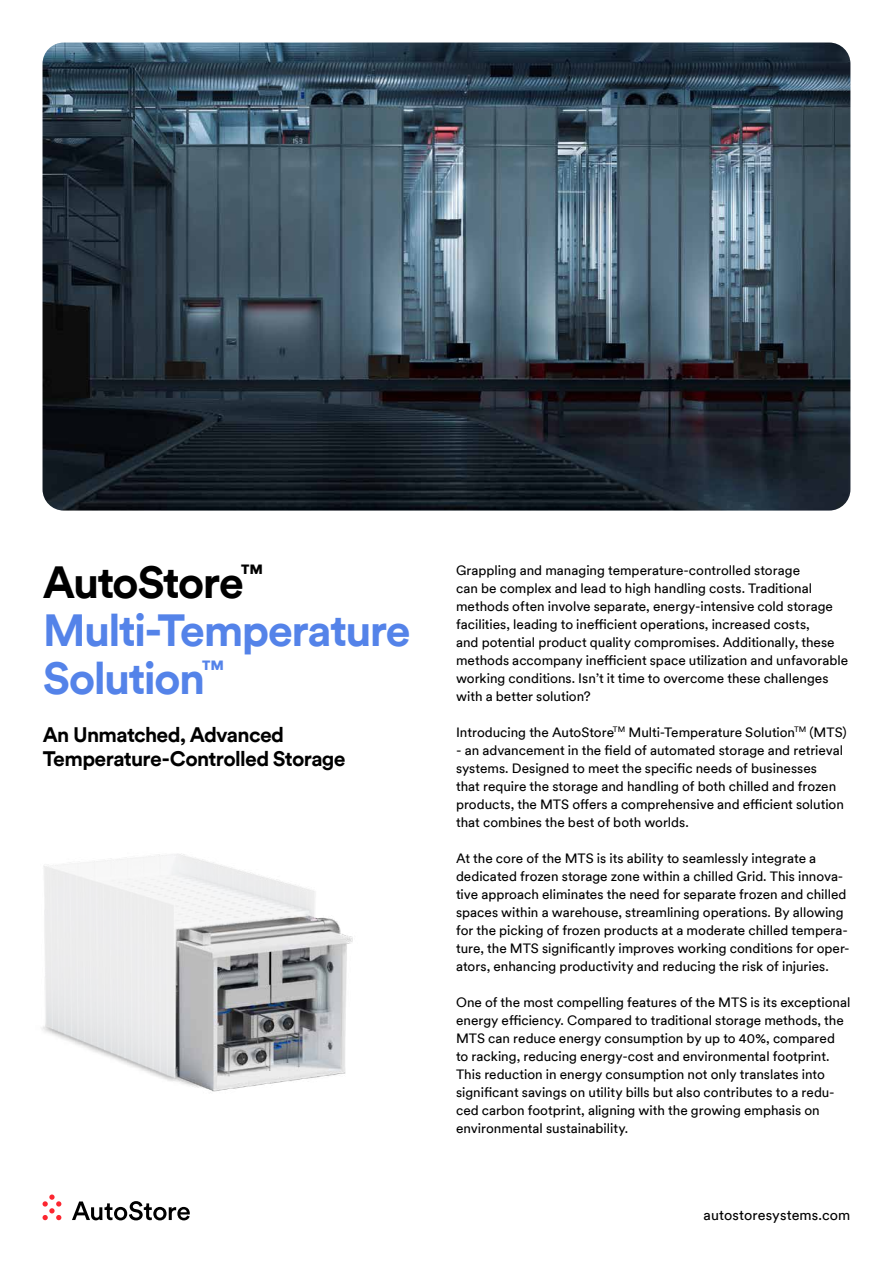
<style>
.page{position:relative;width:893px;height:1263px;background:#fff}
.page>*{position:absolute;margin:0;border:0;box-sizing:border-box;transform-origin:0 0}
.t1{font:700 45px/48px "Circular Auto Store TT";letter-spacing:-.04em;color:#5483e9}
.t2{font:700 21px/24px "Circular Auto Store TT";letter-spacing:-.03em;color:#000}
.t3{font:14.25px "Circular Auto Store TT";letter-spacing:.005em;color:#000}
.t4{font:13.5px/18px "Circular Auto Store TT";color:#000}
.s1{color:#000}
</style>
<div class="page">
<svg style="left:72px;top:1201px;width:118px;height:19px"></svg>
<svg style="left:43px;top:1194px;width:18px;height:26px"></svg>
<img style="left:42px;top:854px;width:311px;height:238px">
<img style="left:43px;top:43px;width:807px;height:468px">
<h1 class="t1" style="left:43px;top:556px;width:370px"><span class="s1">AutoStore</span><sup>™<br></sup>Multi-Temperature<br>Solution<sup>™</sup></h1>
<p class="t4" style="left:456px;top:560px;width:394px">Grappling and managing temperature-controlled storage<br>can be complex and lead to high handling costs. Traditional methods often involve separate, energy-intensive cold storage facilities, leading to inefficient operations, increased costs,<br>and potential product quality compromises. Additionally, these methods accompany inefficient space utilization and unfavorable working conditions. Isn’t it time to overcome these challenges with a better solution?</p>
<p class="t4" style="left:456px;top:722px;width:392px">Introducing the AutoStore<sup>TM</sup> Multi-Temperature Solution<sup>TM</sup> (MTS)</p>
<p class="t4" style="left:456px;top:740px;width:389px">- an advancement in the field of automated storage and retrieval systems. Designed to meet the specific needs of businesses that require the storage and handling of both chilled and frozen products, the MTS offers a comprehensive and efficient solution that combines the best of both worlds.</p>
<p class="t4" style="left:456px;top:848px;width:395px">At the core of the MTS is its ability to seamlessly integrate a dedicated frozen storage zone within a chilled Grid. This innova&shy;tive approach eliminates the need for separate frozen and chilled spaces within a warehouse, streamlining operations. By allowing for the picking of frozen products at a moderate chilled tempera&shy;ture, the MTS significantly improves working conditions for oper&shy;ators, enhancing productivity and reducing the risk of injuries.</p>
<p class="t4" style="left:456px;top:992px;width:396px">One of the most compelling features of the MTS is its exceptional energy efficiency. Compared to traditional storage methods, the MTS can reduce energy consumption by up to 40%, compared to racking, reducing energy-cost and environmental footprint.<br>This reduction in energy consumption not only translates into significant savings on utility bills but also contributes to a redu&shy;ced carbon footprint, aligning with the growing emphasis on environmental sustainability.</p>
<h2 class="t2" style="left:43px;top:722px;width:304px">An Unmatched, Advanced<br>Temperature-Controlled Storage</h2>
<p class="t3" style="left:704px;top:1206px;width:148px">autostoresystems.com</p>
</div>
